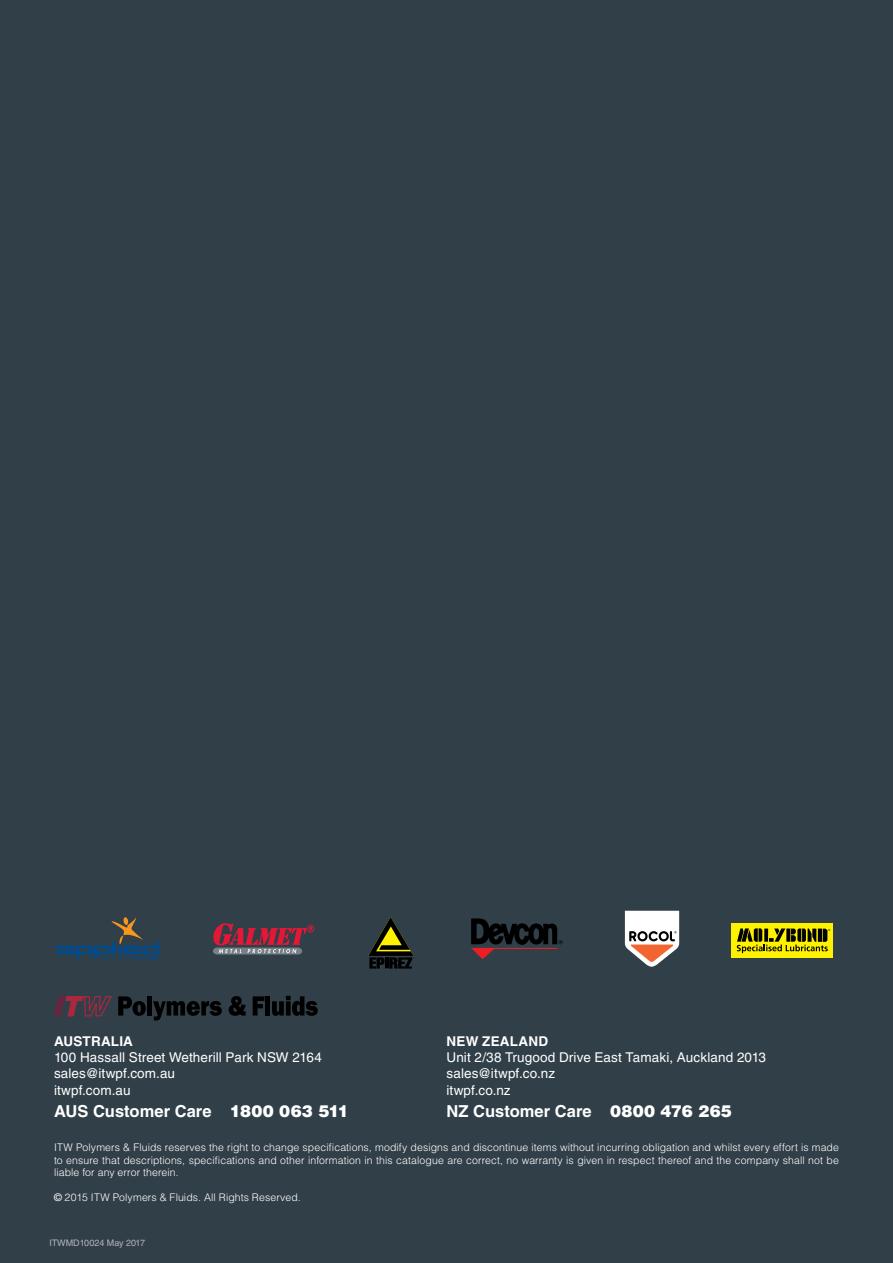
<style>
.page{position:relative;width:893px;height:1263px;background:#313f48}
.page>*{position:absolute;margin:0;border:0;box-sizing:border-box;transform-origin:0 0}
.t1{font:700 16.5px "Helvetica LT Std";color:#fff}
.t2{font:13.5px/16.2px "Helvetica LT Std";letter-spacing:.01em;color:#fff}
.t3{font:700 13.5px "Helvetica LT Std";letter-spacing:.015em;color:#fff}
.t4{font:300 10.5px/12.6px "Helvetica LT Std";letter-spacing:.01em;color:#fff;text-align:justify}
.t5{font:9px "Helvetica LT Std";color:#b3b5ba}
.t6{font:4.5px "Myriad";color:#000}
.s1{font-weight:900}
.s2{font-weight:400}
</style>
<div class="page">
<svg style="left:213px;top:923px;width:101px;height:31px"></svg>
<div style="left:732px;top:923px;width:101px;height:35px;background:#fff200"></div>
<svg style="left:737px;top:928px;width:91px;height:25px"></svg>
<svg style="left:625px;top:911px;width:54px;height:56px"></svg>
<svg style="left:471px;top:918px;width:92px;height:41px"></svg>
<svg style="left:54px;top:917px;width:105px;height:43px"></svg>
<div style="left:147px;top:996px;width:5px;height:19px;background:#000"></div>
<svg style="left:153px;top:1001px;width:69px;height:19px"></svg>
<svg style="left:229px;top:996px;width:17px;height:20px"></svg>
<svg style="left:253px;top:996px;width:11px;height:19px"></svg>
<div style="left:265px;top:996px;width:5px;height:19px;background:#000"></div>
<svg style="left:272px;top:996px;width:46px;height:20px"></svg>
<svg style="left:54px;top:996px;width:92px;height:21px"></svg>
<svg style="left:368px;top:917px;width:46px;height:51px"></svg>
<p class="t3" style="left:54px;top:1033px;width:81px">AUSTRALIA</p>
<p class="t2" style="left:54px;top:1049px;width:269px">100 Hassall Street Wetherill Park NSW 2164 sales@itwpf.com.au<br>itwpf.com.au</p>
<p class="t3" style="left:446px;top:1033px;width:103px">NEW ZEALAND</p>
<p class="t2" style="left:446px;top:1049px;width:321px">Unit 2/38 Trugood Drive East Tamaki, Auckland 2013 sales@itwpf.co.nz<br>itwpf.co.nz</p>
<h1 class="t1" style="left:54px;top:1101px;width:296px">AUS Customer Care <span class="s1">1800 063 511</span></h1>
<h1 class="t1" style="left:446px;top:1101px;width:287px">NZ Customer Care <span class="s1">0800 476 265</span></h1>
<p class="t6" style="left:828px;top:928px;width:4px">®</p>
<p class="t4" style="left:54px;top:1141px;width:786px">ITW Polymers &amp; Fluids reserves the right to change specifications, modify designs and discontinue items without incurring obligation and whilst every effort is made to ensure that descriptions, specifications and other information in this catalogue are correct, no warranty is given in respect thereof and the company shall not be liable for any error therein.</p>
<p class="t4" style="left:54px;top:1191px;width:248px"><span class="s2">©</span> 2015 ITW Polymers &amp; Fluids. All Rights Reserved.</p>
<p class="t5" style="left:50px;top:1238px;width:97px">ITWMD10024 May 2017</p>
</div>
